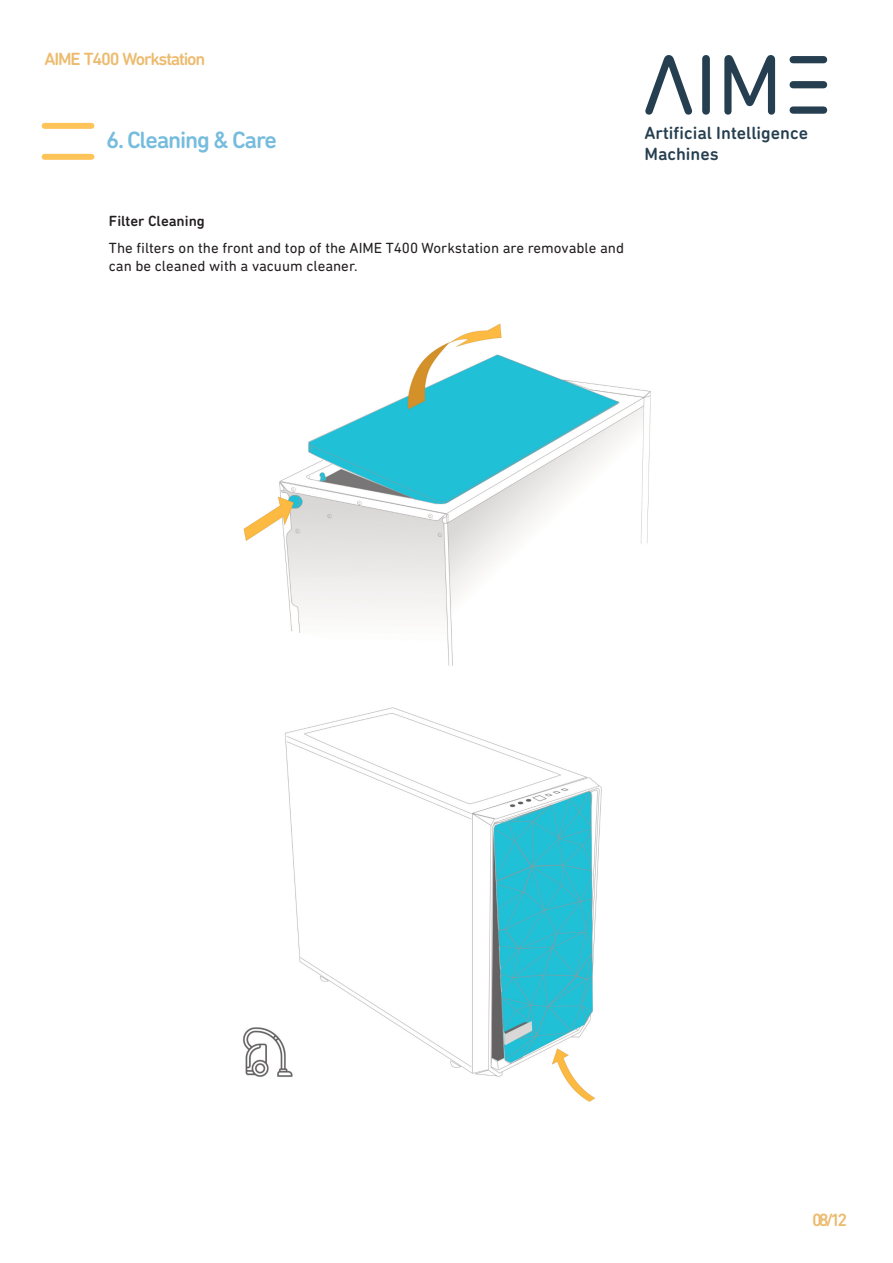
<style>
.page{position:relative;width:893px;height:1263px;background:#fff}
.page>*{position:absolute;margin:0;border:0;box-sizing:border-box;transform-origin:0 0}
.t1{font:500 24px "DIN Next Rounded LT Pro";letter-spacing:-.05em;color:#76bcdd}
.t2{font:500 18px/21px "DIN Next Rounded LT Pro";color:#263f50}
.t3{font:500 18px "DIN Next Rounded LT Pro";letter-spacing:-.065em;color:#ecbb6e}
.t4{font:15px/18px "DIN Next Rounded LT Pro";color:#231f20}
.t5{font:500 15px "DIN Next Rounded LT Pro";color:#231f20}
</style>
<div class="page">
<svg style="left:645px;top:55px;width:47px;height:60px"></svg>
<div style="left:702px;top:55px;width:8px;height:60px;background:#263f50;border-radius:4px"></div>
<svg style="left:724px;top:55px;width:51px;height:60px"></svg>
<div style="left:790px;top:56px;width:37px;height:7px;background:#263f50;border-radius:4px"></div>
<div style="left:790px;top:106px;width:37px;height:8px;background:#263f50;border-radius:4px"></div>
<div style="left:790px;top:81px;width:37px;height:7px;background:#263f50;border-radius:4px"></div>
<div style="left:45px;top:123px;width:46px;height:6px;background:#fec459"></div>
<div style="left:45px;top:154px;width:46px;height:6px;background:#fec459"></div>
<img style="left:243px;top:323px;width:408px;height:778px">
<p class="t3" style="left:45px;top:52px;width:162px">AIME T400 Workstation</p>
<h1 class="t1" style="left:106px;top:130px;width:172px">6. Cleaning &amp; Care</h1>
<p class="t2" style="left:644px;top:124px;width:165px">Artificial Intelligence<br>Machines</p>
<p class="t5" style="left:109px;top:215px;width:98px">Filter Cleaning</p>
<p class="t4" style="left:109px;top:240px;width:517px">The filters on the front and top of the AIME T400 Workstation are removable and can be cleaned with a vacuum cleaner.</p>
<p class="t3" style="left:812px;top:1212px;width:37px">08/12</p>
</div>
